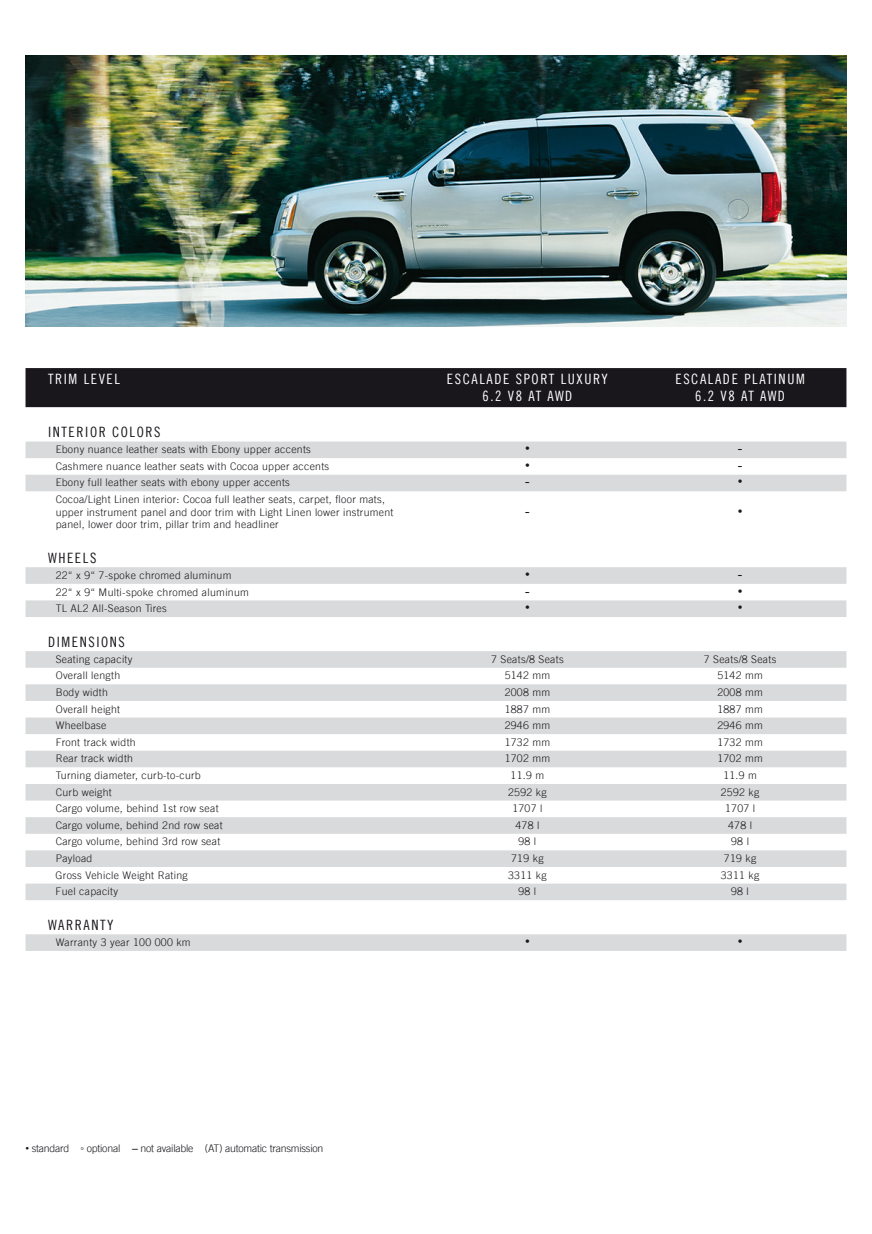
<style>
.page{position:relative;width:872px;height:1234px;background:#fff}
.page>*{position:absolute;margin:0;border:0;box-sizing:border-box;transform-origin:0 0}
.t1{font:14.25px/17.1px "Trade Gothic LT Cond Eighteen";letter-spacing:.11em;color:#fff;text-align:center}
.t2{font:14.25px "Trade Gothic LT Cond Eighteen";letter-spacing:.11em;color:#1a171c}
.t3{font:13.5px "Arial";color:#1a171c}
.t4{font:300 10.5px/12.6px "Trade Gothic LT";letter-spacing:.03em;color:#1a171c}
.t5{font:300 10.5px "Trade Gothic LT";letter-spacing:-.02em;color:#1a171c}
.s1{font-family:"Arial";font-weight:400}
</style>
<div class="page">
<img style="left:26px;top:55px;width:820px;height:272px">
<div style="left:26px;top:368px;width:820px;height:39px;background:#1a171c"></div>
<svg style="left:26px;top:441px;width:820px;height:509px"></svg>
<h1 class="t1" style="left:48px;top:370px;width:72px">TRI M LEVEL</h1>
<h1 class="t1" style="left:447px;top:370px;width:162px">ESCALADE SPORT LUXURY<br>6.2 V8 AT AWD</h1>
<h1 class="t1" style="left:675px;top:370px;width:17px">ESCALAD</h1>
<h1 class="t1" style="left:695px;top:370px;width:101px;text-align:left;text-indent:37px">E PLATINUM<br>6.2 V8 AT AWD</h1>
<h1 class="t2" style="left:48px;top:423px;width:37px">INT ERIOR</h1>
<h1 class="t2" style="left:112px;top:423px;width:9px">COLORS</h1>
<p class="t4" style="left:56px;top:443px;width:257px">Ebony nuance leather seats with Ebony upper accents</p>
<p class="t3" style="left:525px;top:439px;width:6px">•</p>
<p class="t3" style="left:738px;top:439px;width:6px">-</p>
<p class="t4" style="left:56px;top:459px;width:275px">Cashmere nuance leather seats with Cocoa upper accents</p>
<p class="t3" style="left:525px;top:456px;width:6px">•</p>
<p class="t3" style="left:738px;top:456px;width:6px">-</p>
<p class="t4" style="left:56px;top:476px;width:236px">Ebony full leather seats with ebony upper accents</p>
<p class="t3" style="left:525px;top:472px;width:6px">-</p>
<p class="t3" style="left:737px;top:472px;width:6px">•</p>
<p class="t4" style="left:56px;top:492px;width:339px">Cocoa/Light Linen interior: Cocoa full leather seats, carpet, floor mats, upper instrument panel and door trim with Light Linen lower instrument panel, lower door trim, pillar trim and headliner</p>
<p class="t3" style="left:525px;top:502px;width:6px">-</p>
<p class="t3" style="left:737px;top:502px;width:6px">•</p>
<h1 class="t2" style="left:48px;top:549px;width:42px">WHEELS</h1>
<p class="t4" style="left:56px;top:568px;width:177px">22“ x 9“ 7-spoke chromed aluminum</p>
<p class="t3" style="left:525px;top:565px;width:6px">•</p>
<p class="t3" style="left:738px;top:565px;width:6px">-</p>
<p class="t4" style="left:56px;top:585px;width:195px">22“ x 9“ Multi-spoke chromed aluminum</p>
<p class="t3" style="left:525px;top:582px;width:6px">-</p>
<p class="t3" style="left:737px;top:582px;width:6px">•</p>
<p class="t4" style="left:56px;top:602px;width:113px">TL AL2 All-Season Tires</p>
<p class="t3" style="left:525px;top:598px;width:6px">•</p>
<p class="t3" style="left:737px;top:598px;width:6px">•</p>
<h1 class="t2" style="left:48px;top:633px;width:40px">DIMENSIONS</h1>
<p class="t4" style="left:56px;top:652px;width:78px">Seating capacity</p>
<p class="t4" style="left:491px;top:652px;width:74px">7 Seats/8 Seats</p>
<p class="t4" style="left:704px;top:652px;width:74px">7 Seats/8 Seats</p>
<p class="t4" style="left:56px;top:669px;width:66px">Overall length</p>
<p class="t4" style="left:504px;top:669px;width:47px">5142 mm</p>
<p class="t4" style="left:717px;top:669px;width:47px">5142 mm</p>
<p class="t4" style="left:56px;top:685px;width:54px">Body width</p>
<p class="t4" style="left:504px;top:685px;width:47px">2008 mm</p>
<p class="t4" style="left:717px;top:685px;width:47px">2008 mm</p>
<p class="t4" style="left:56px;top:702px;width:66px">Overall height</p>
<p class="t4" style="left:504px;top:702px;width:47px">1887 mm</p>
<p class="t4" style="left:717px;top:702px;width:47px">1887 mm</p>
<p class="t4" style="left:56px;top:719px;width:52px">Wheelbase</p>
<p class="t4" style="left:504px;top:719px;width:47px">2946 mm</p>
<p class="t4" style="left:717px;top:719px;width:47px">2946 mm</p>
<p class="t4" style="left:56px;top:735px;width:81px">Front track width</p>
<p class="t4" style="left:504px;top:735px;width:47px">1732 mm</p>
<p class="t4" style="left:717px;top:735px;width:47px">1732 mm</p>
<p class="t4" style="left:56px;top:752px;width:79px">Rear track width</p>
<p class="t4" style="left:504px;top:752px;width:47px">1702 mm</p>
<p class="t4" style="left:717px;top:752px;width:47px">1702 mm</p>
<p class="t4" style="left:56px;top:768px;width:147px">Turning diameter, curb-to-curb</p>
<p class="t4" style="left:510px;top:768px;width:35px">11.9 m</p>
<p class="t4" style="left:723px;top:768px;width:35px">11.9 m</p>
<p class="t4" style="left:56px;top:785px;width:58px">Curb weight</p>
<p class="t4" style="left:508px;top:785px;width:40px">2592 kg</p>
<p class="t4" style="left:721px;top:785px;width:40px">2592 kg</p>
<p class="t4" style="left:56px;top:802px;width:164px">Cargo volume, behind 1st row seat</p>
<p class="t4" style="left:512px;top:802px;width:32px">1707 l</p>
<p class="t4" style="left:725px;top:802px;width:32px">1707 l</p>
<p class="t4" style="left:56px;top:818px;width:168px">Cargo volume, behind 2nd row seat</p>
<p class="t4" style="left:515px;top:818px;width:25px">478 l</p>
<p class="t4" style="left:728px;top:818px;width:25px">478 l</p>
<p class="t4" style="left:56px;top:835px;width:166px">Cargo volume, behind 3rd row seat</p>
<p class="t4" style="left:518px;top:835px;width:19px">98 l</p>
<p class="t4" style="left:731px;top:835px;width:19px">98 l</p>
<p class="t4" style="left:56px;top:851px;width:38px">Payload</p>
<p class="t4" style="left:511px;top:851px;width:34px">719 kg</p>
<p class="t4" style="left:724px;top:851px;width:34px">719 kg</p>
<p class="t4" style="left:56px;top:868px;width:134px">Gross Vehicle Weight Rating</p>
<p class="t4" style="left:508px;top:868px;width:40px">3311 kg</p>
<p class="t4" style="left:721px;top:868px;width:40px">3311 kg</p>
<p class="t4" style="left:56px;top:884px;width:64px">Fuel capacity</p>
<p class="t4" style="left:518px;top:884px;width:19px">98 l</p>
<p class="t4" style="left:731px;top:884px;width:19px">98 l</p>
<h1 class="t2" style="left:48px;top:916px;width:19px">WARRANTY</h1>
<p class="t4" style="left:56px;top:935px;width:136px">Warranty 3 year 100 000 km</p>
<p class="t3" style="left:525px;top:932px;width:6px">•</p>
<p class="t3" style="left:737px;top:932px;width:6px">•</p>
<p class="t5" style="left:26px;top:1141px;width:299px"><span class="s1">•</span> standard <span class="s1">◦</span> optional <span class="s1">–</span> not available (AT) automatic transmission</p>
</div>
